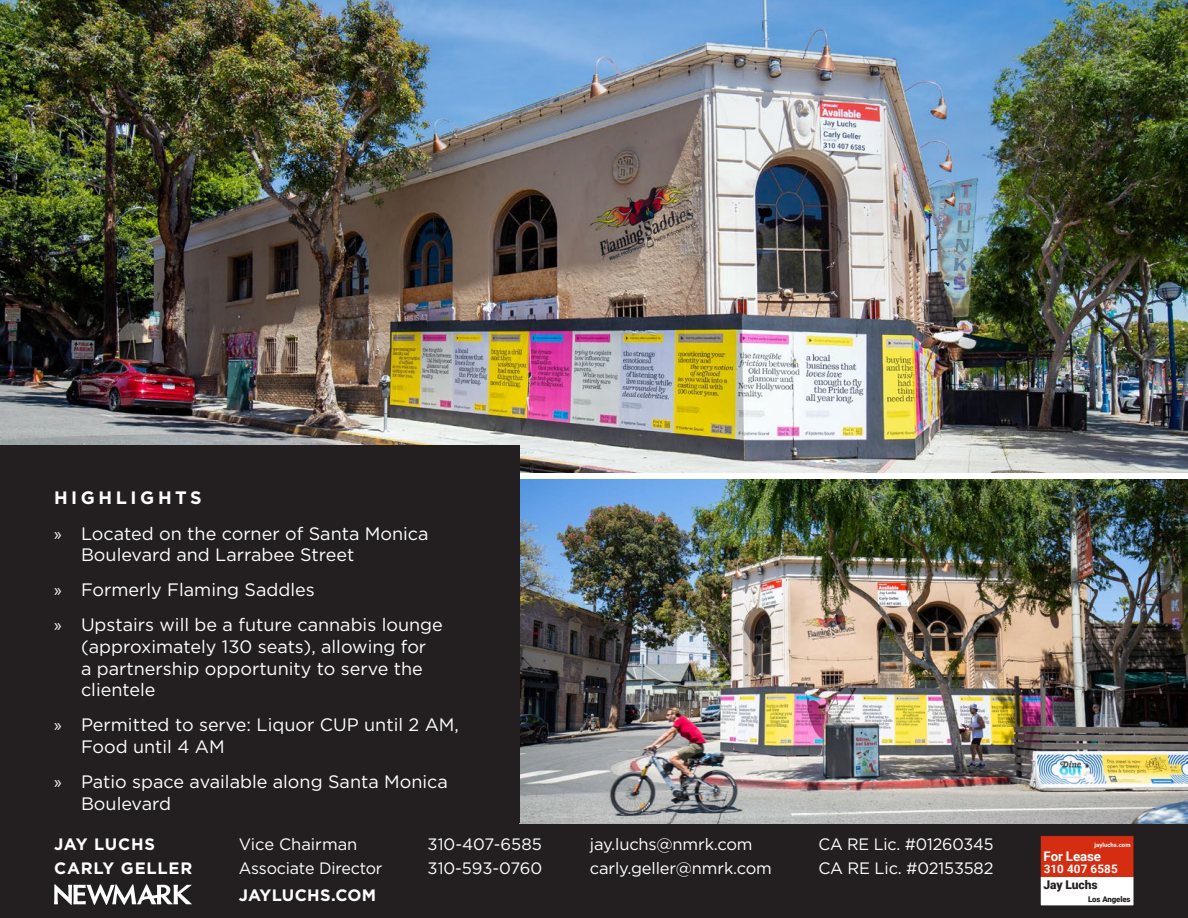
<style>
.page{position:relative;width:1188px;height:918px;background:#fff}
.page>*{position:absolute;margin:0;border:0;box-sizing:border-box;transform-origin:0 0}
.t1{font:18px/21.6px "Gotham";color:#fff}
.Paragraph_Style_2{font:700 18px "Gotham";letter-spacing:.2em;color:#fff}
.t2{font:16.5px "Gotham";letter-spacing:-.01em;color:#fff}
.t3{font:700 16.5px "Gotham";letter-spacing:.025em;color:#fff}
.t4{font:700 16.5px "Gotham";letter-spacing:.05em;color:#fff}
.t5{font:700 13.35px "Roboto";letter-spacing:-.01em;color:#fff}
.t6{font:900 12px "Roboto";letter-spacing:-.01em;color:#231f20}
.t7{font:700 11.7px "Roboto";letter-spacing:.01em;color:#fff}
.t8{font:900 7.8px "Roboto";letter-spacing:-.01em;color:#231f20}
.t9{font:700 6px "Roboto";color:#fff}
.s1{font-family:"Myriad Pro"}
</style>
<div class="page">
<div style="left:0;top:824px;width:1188px;height:94px;background:#231f20"></div>
<svg style="left:54px;top:884px;width:138px;height:21px"></svg>
<div style="left:1040px;top:836px;width:94px;height:70px;background:#fff"></div>
<div style="left:1040px;top:836px;width:94px;height:41px;background:#d42d11"></div>
<div style="left:1040px;top:835px;width:94px;height:71px;border:1px solid #231f20"></div>
<img style="left:520px;top:479px;width:668px;height:345px">
<img style="left:0;top:0;width:1188px;height:472px">
<div style="left:0;top:446px;width:520px;height:378px;background:#231f20"></div>
<p class="Paragraph_Style_2" style="left:54px;top:486px;width:149px">HIGHLIGHTS</p>
<p class="t1" style="left:81px;top:522px;width:349px;text-indent:-27px"><span class="s1">»</span> Located on the corner of Santa Monica<br>Boulevard and Larrabee Street</p>
<p class="t1" style="left:54px;top:579px;width:262px"><span class="s1">»</span> Formerly Flaming Saddles</p>
<p class="t1" style="left:81px;top:614px;width:363px;text-indent:-27px"><span class="s1">»</span> Upstairs will be a future cannabis lounge (approximately 130 seats), allowing for<br>a partnership opportunity to serve the clientele</p>
<p class="t1" style="left:81px;top:714px;width:379px;text-indent:-27px"><span class="s1">»</span> Permitted to serve: Liquor CUP until 2 AM,<br>Food until 4 AM</p>
<p class="t1" style="left:81px;top:770px;width:368px;text-indent:-27px"><span class="s1">»</span> Patio space available along Santa Monica<br>Boulevard</p>
<p class="t2" style="left:239px;top:834px;width:120px">Vice Chairman</p>
<p class="t2" style="left:428px;top:834px;width:116px">310-407-6585</p>
<p class="t2" style="left:590px;top:834px;width:164px">jay.luchs@nmrk.com</p>
<p class="t2" style="left:818px;top:834px;width:177px">CA RE Lic. #01260345</p>
<p class="t9" style="left:1095px;top:841px;width:37px">jayluchs.com</p>
<p class="t5" style="left:1044px;top:847px;width:59px">For Lease</p>
<p class="t6" style="left:1044px;top:877px;width:55px">Jay Luchs</p>
<p class="t8" style="left:1088px;top:894px;width:44px">Los Angeles</p>
<p class="t3" style="left:54px;top:833px;width:103px">JAY LUCHS</p>
<p class="t4" style="left:54px;top:857px;width:140px">CARLY GELLER</p>
<p class="t2" style="left:239px;top:857px;width:145px">Associate Director</p>
<p class="t2" style="left:428px;top:857px;width:116px">310-593-0760</p>
<p class="t2" style="left:590px;top:857px;width:184px">carly.geller@nmrk.com</p>
<p class="t2" style="left:818px;top:857px;width:177px">CA RE Lic. #02153582</p>
<p class="t7" style="left:1044px;top:861px;width:76px">310 407 6585</p>
<p class="t3" style="left:239px;top:884px;width:139px">JAYLUCHS.COM</p>
</div>
